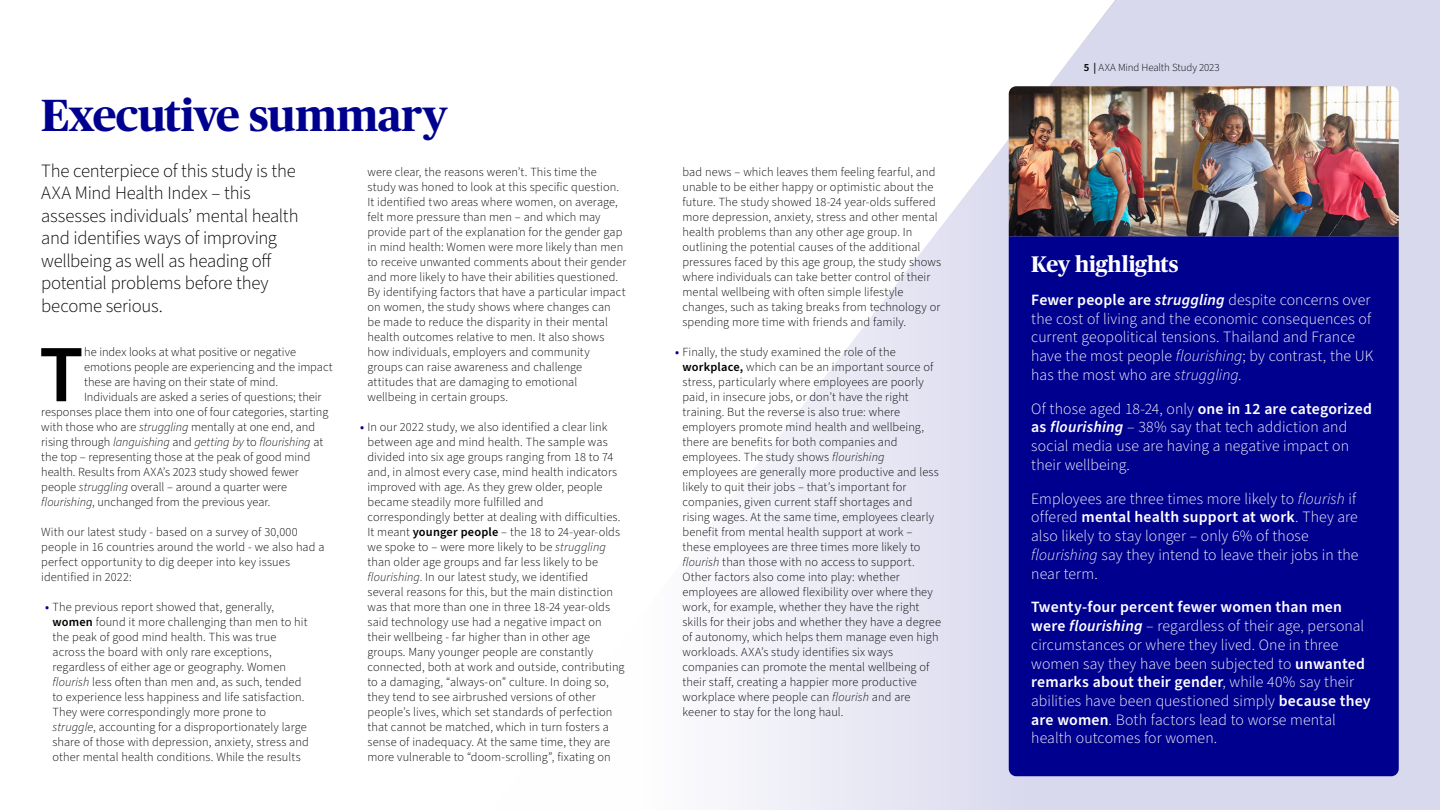
<style>
.page{position:relative;width:1440px;height:810px;background:#fff}
.page>*{position:absolute;margin:0;border:0;box-sizing:border-box;transform-origin:0 0}
.t1{font:600 81.15px "Source Sans Pro";color:#000}
.t2{font:700 45px "Publico Headline";letter-spacing:-.01em;color:#00008f}
.t3{font:700 22.5px "Publico Headline";letter-spacing:-.005em;color:#fff}
.t4{font:300 18.75px/22.5px "Source Sans Pro";letter-spacing:-.015em;color:#000}
.t5{font:300 15.75px/18.8px "Source Sans Pro";letter-spacing:.005em;color:#fff}
.t6{font:300 12.38px/15px "Source Sans Pro";letter-spacing:.005em;color:#000}
.t7{font:italic 300 12.38px "Source Sans Pro";letter-spacing:-.005em;color:#000}
.t8{font:300 10.88px "Source Sans Pro";letter-spacing:-.01em;color:#000}
.s1{font-weight:600;color:#00008f}
.s2{font-weight:600}
.s3{font-style:italic}
.s4{font-style:normal}
.s5{font-weight:600;font-style:italic}
</style>
<div class="page">
<svg style="left:738px;top:0;width:702px;height:810px"></svg>
<div style="left:1009px;top:236px;width:390px;height:540px;background:#00008f"></div>
<img style="left:1009px;top:86px;width:390px;height:150px">
<h2 class="t2" style="left:41px;top:83px;width:408px">Executive summary</h2>
<h3 class="t4" style="left:41px;top:160px;width:259px">The centerpiece of this study is the<br>AXA Mind Health Index – this assesses individuals’ mental health and identifies ways of improving wellbeing as well as heading off potential problems before they become serious.</h3>
<p class="t6" style="left:368px;top:165px;width:260px">were clear, the reasons weren’t. This time the study was honed to look at this specific question.<br>It identified two areas where women, on average, felt more pressure than men – and which may provide part of the explanation for the gender gap in mind health: Women were more likely than men to receive unwanted comments about their gender and more likely to have their abilities questioned.<br>By identifying factors that have a particular impact on women, the study shows where changes can be made to reduce the disparity in their mental health outcomes relative to men. It also shows how individuals, employers and community groups can raise awareness and challenge attitudes that are damaging to emotional wellbeing in certain groups.</p>
<p class="t6" style="left:368px;top:420px;width:259px;text-indent:-7px"><span class="s1">•</span> In our 2022 study, we also identified a clear link between age and mind health. The sample was divided into six age groups ranging from 18 to 74 and, in almost every case, mind health indicators improved with age. As they grew older, people became steadily more fulfilled and correspondingly better at dealing with difficulties.<br>It meant <span class="s2">younger people</span> – the 18 to 24-year-olds we spoke to – were more likely to be <span class="s3">struggling </span>than older age groups and far less likely to be <span class="s3">flourishing</span>. In our latest study, we identified several reasons for this, but the main distinction was that more than one in three 18-24 year-olds said technology use had a negative impact on their wellbeing - far higher than in other age groups. Many younger people are constantly connected, both at work and outside, contributing to a damaging, “always-on” culture. In doing so, they tend to see airbrushed versions of other people’s lives, which set standards of perfection that cannot be matched, which in turn fosters a sense of inadequacy. At the same time, they are more vulnerable to “doom-scrolling”, fixating on</p>
<h1 class="t1" style="left:39px;top:320px;width:46px">T</h1>
<p class="t6" style="left:84px;top:345px;width:213px">he index looks at what positive or negative</p>
<p class="t6" style="left:84px;top:360px;width:250px">emotions people are experiencing and the impact</p>
<p class="t6" style="left:84px;top:375px;width:196px">these are having on their state of mind.</p>
<p class="t6" style="left:84px;top:390px;width:239px">Individuals are asked a series of questions; their</p>
<p class="t6" style="left:41px;top:405px;width:289px">responses place them into one of four categories, starting</p>
<p class="t6" style="left:41px;top:420px;width:275px">with those who are <span class="s3">struggling</span> mentally at one end, and</p>
<p class="t7" style="left:41px;top:434px;width:283px"><span class="s4">rising through</span> languishing <span class="s4">and</span> getting by <span class="s4">to</span> flourishing <span class="s4">at</span></p>
<p class="t6" style="left:41px;top:450px;width:271px">the top – representing those at the peak of good mind</p>
<p class="t6" style="left:41px;top:465px;width:259px">health. Results from AXA’s 2023 study showed fewer</p>
<p class="t6" style="left:41px;top:480px;width:247px">people <span class="s3">struggling</span> overall – around a quarter were</p>
<p class="t6" style="left:41px;top:495px;width:231px"><span class="s3">flourishing</span>, unchanged from the previous year.</p>
<p class="t6" style="left:41px;top:525px;width:285px">With our latest study - based on a survey of 30,000 people in 16 countries around the world - we also had a perfect opportunity to dig deeper into key issues identified in 2022:</p>
<p class="t6" style="left:53px;top:600px;width:258px;text-indent:-7px"><span class="s1">•</span> The previous report showed that, generally, <span class="s2">women</span> found it more challenging than men to hit the peak of good mind health. This was true across the board with only rare exceptions, regardless of either age or geography. Women <span class="s3">flourish</span> less often than men and, as such, tended to experience less happiness and life satisfaction.<br>They were correspondingly more prone to <span class="s3">struggle</span>, accounting for a disproportionately large share of those with depression, anxiety, stress and other mental health conditions. While the results</p>
<p class="t6" style="left:683px;top:165px;width:260px">bad news – which leaves them feeling fearful, and unable to be either happy or optimistic about the future. The study showed 18-24 year-olds suffered more depression, anxiety, stress and other mental health problems than any other age group. In outlining the potential causes of the additional pressures faced by this age group, the study shows where individuals can take better control of their mental wellbeing with often simple lifestyle changes, such as taking breaks from technology or spending more time with friends and family.</p>
<p class="t6" style="left:683px;top:345px;width:260px;text-indent:-7px"><span class="s1">•</span> Finally, the study examined the role of the <span class="s2">workplace,</span> which can be an important source of stress, particularly where employees are poorly paid, in insecure jobs, or don’t have the right training. But the reverse is also true: where employers promote mind health and wellbeing, there are benefits for both companies and employees. The study shows <span class="s3">flourishing </span>employees are generally more productive and less likely to quit their jobs – that’s important for companies, given current staff shortages and rising wages. At the same time, employees clearly benefit from mental health support at work – these employees are three times more likely to <span class="s3">flourish</span> than those with no access to support.<br>Other factors also come into play: whether employees are allowed flexibility over where they work, for example, whether they have the right skills for their jobs and whether they have a degree of autonomy, which helps them manage even high workloads. AXA’s study identifies six ways companies can promote the mental wellbeing of their staff, creating a happier more productive workplace where people can <span class="s3">flourish</span> and are keener to stay for the long haul.</p>
<p class="t8" style="left:1084px;top:60px;width:137px"><span class="s2">5 |</span> AXA Mind Health Study 2023</p>
<h3 class="t3" style="left:1031px;top:247px;width:149px">Key highlights</h3>
<p class="t5" style="left:1031px;top:291px;width:344px"><span class="s2">Fewer people are</span> <span class="s5">struggling</span> despite concerns over the cost of living and the economic consequences of current geopolitical tensions. Thailand and France have the most people <span class="s3">flourishing</span>; by contrast, the UK has the most who are <span class="s3">struggling</span>.</p>
<p class="t5" style="left:1031px;top:400px;width:342px">Of those aged 18-24, only <span class="s2">one in 12 are categorized as</span> <span class="s5">flourishing</span> – 38% say that tech addiction and social media use are having a negative impact on their wellbeing.</p>
<p class="t5" style="left:1031px;top:489px;width:329px">Employees are three times more likely to <span class="s3">flourish</span> if offered <span class="s2">mental health support at work</span>. They are also likely to stay longer – only 6% of those <span class="s3">flourishing</span> say they intend to leave their jobs in the near term.</p>
<p class="t5" style="left:1031px;top:598px;width:341px"><span class="s2">Twenty-four percent fewer women than men were</span> <span class="s5">flourishing</span> – regardless of their age, personal circumstances or where they lived. One in three women say they have been subjected to <span class="s2">unwanted remarks about their gender</span>, while 40% say their abilities have been questioned simply <span class="s2">because they are women</span>. Both factors lead to worse mental health outcomes for women.</p>
</div>
